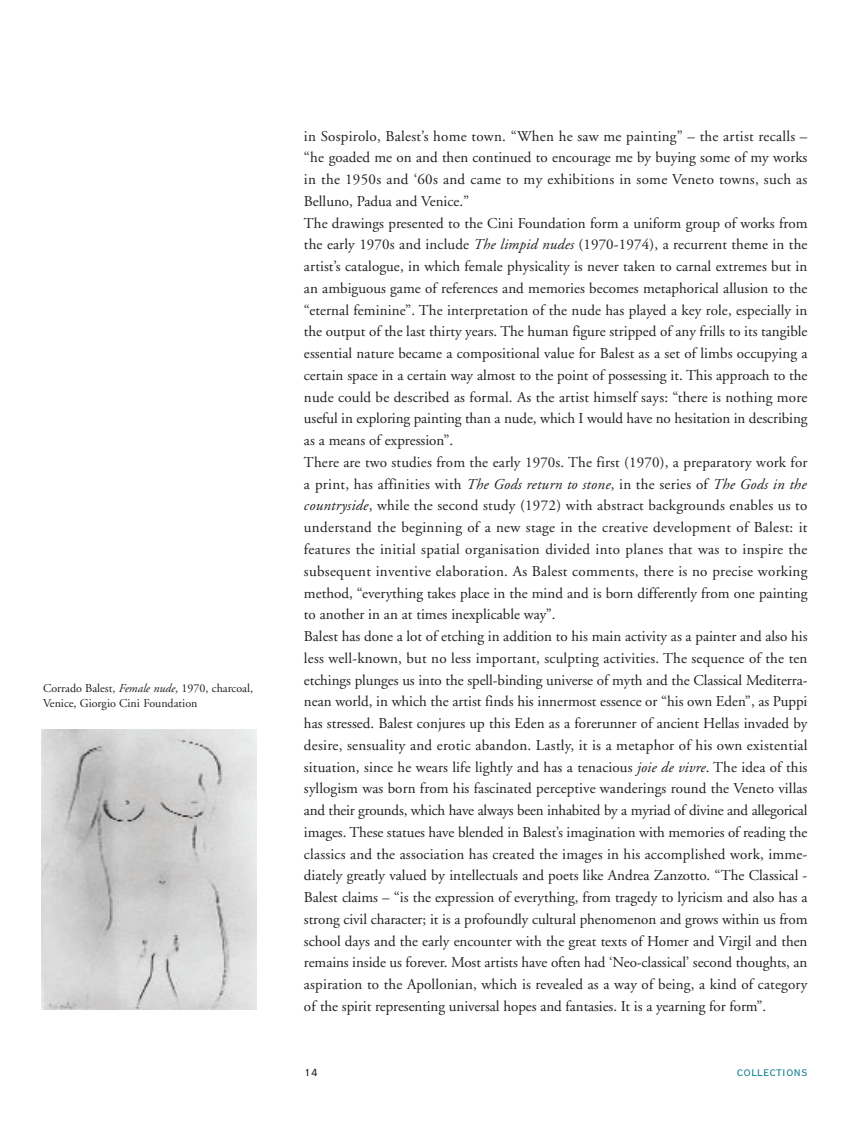
<style>
.page{position:relative;width:851px;height:1127px;background:#fff}
.page>*{position:absolute;margin:0;border:0;box-sizing:border-box;transform-origin:0 0}
.t1{font:15px/21.8px "Adobe Garamond";color:#231f20}
.t2{font:15px "Copperplate Twenty Nine BC";color:#00788b}
.t3{font:13.5px "Copperplate Twenty Nine BC";color:#231f20}
.t4{font:12px/14.2px "Adobe Garamond";color:#231f20}
.s1{font-style:italic}
</style>
<div class="page">
<img style="left:42px;top:729px;width:215px;height:280px">
<p class="t4" style="left:43px;top:683px;width:211px">Corrado Balest, <span class="s1">Female nude</span>, 1970, charcoal,<br>Venice, Giorgio Cini Foundation</p>
<p class="t1" style="left:304px;top:126px;width:505px">in Sospirolo, Balest’s home town. “When he saw me painting” – the artist recalls – “he goaded me on and then continued to encourage me by buying some of my works in the 1950s and ‘60s and came to my exhibitions in some Veneto towns, such as Belluno, Padua and Venice.”<br>The drawings presented to the Cini Foundation form a uniform group of works from the early 1970s and include <span class="s1">The limpid nudes</span> (1970-1974), a recurrent theme in the artist’s catalogue, in which female physicality is never taken to carnal extremes but in an ambiguous game of references and memories becomes metaphorical allusion to the “eternal feminine”. The interpretation of the nude has played a key role, especially in the output of the last thirty years. The human figure stripped of any frills to its tangible essential nature became a compositional value for Balest as a set of limbs occupying a certain space in a certain way almost to the point of possessing it. This approach to the nude could be described as formal. As the artist himself says: “there is nothing more useful in exploring painting than a nude, which I would have no hesitation in describing as a means of expression”.<br>There are two studies from the early 1970s. The first (1970), a preparatory work for a print, has affinities with <span class="s1">The Gods return to stone</span>, in the series of <span class="s1">The Gods in the countryside</span>, while the second study (1972) with abstract backgrounds enables us to understand the beginning of a new stage in the creative development of Balest: it features the initial spatial organisation divided into planes that was to inspire the subsequent inventive elaboration. As Balest comments, there is no precise working method, “everything takes place in the mind and is born differently from one painting to another in an at times inexplicable way”.<br>Balest has done a lot of etching in addition to his main activity as a painter and also his less well-known, but no less important, sculpting activities. The sequence of the ten etchings plunges us into the spell-binding universe of myth and the Classical Mediterra&shy;nean world, in which the artist finds his innermost essence or “his own Eden”, as Puppi has stressed. Balest conjures up this Eden as a forerunner of ancient Hellas invaded by desire, sensuality and erotic abandon. Lastly, it is a metaphor of his own existential situation, since he wears life lightly and has a tenacious <span class="s1">joie de vivre</span>. The idea of this syllogism was born from his fascinated perceptive wanderings round the Veneto villas and their grounds, which have always been inhabited by a myriad of divine and allegorical images. These statues have blended in Balest’s imagination with memories of reading the classics and the association has created the images in his accomplished work, imme&shy;diately greatly valued by intellectuals and poets like Andrea Zanzotto. “The Classical - Balest claims – “is the expression of everything, from tragedy to lyricism and also has a strong civil character; it is a profoundly cultural phenomenon and grows within us from school days and the early encounter with the great texts of Homer and Virgil and then remains inside us forever. Most artists have often had ‘Neo-classical’ second thoughts, an aspiration to the Apollonian, which is revealed as a way of being, a kind of category of the spirit representing universal hopes and fantasies. It is a yearning for form”.</p>
<p class="t3" style="left:304px;top:1063px;width:15px">14</p>
<p class="t2" style="left:736px;top:1062px;width:72px">collections</p>
</div>
